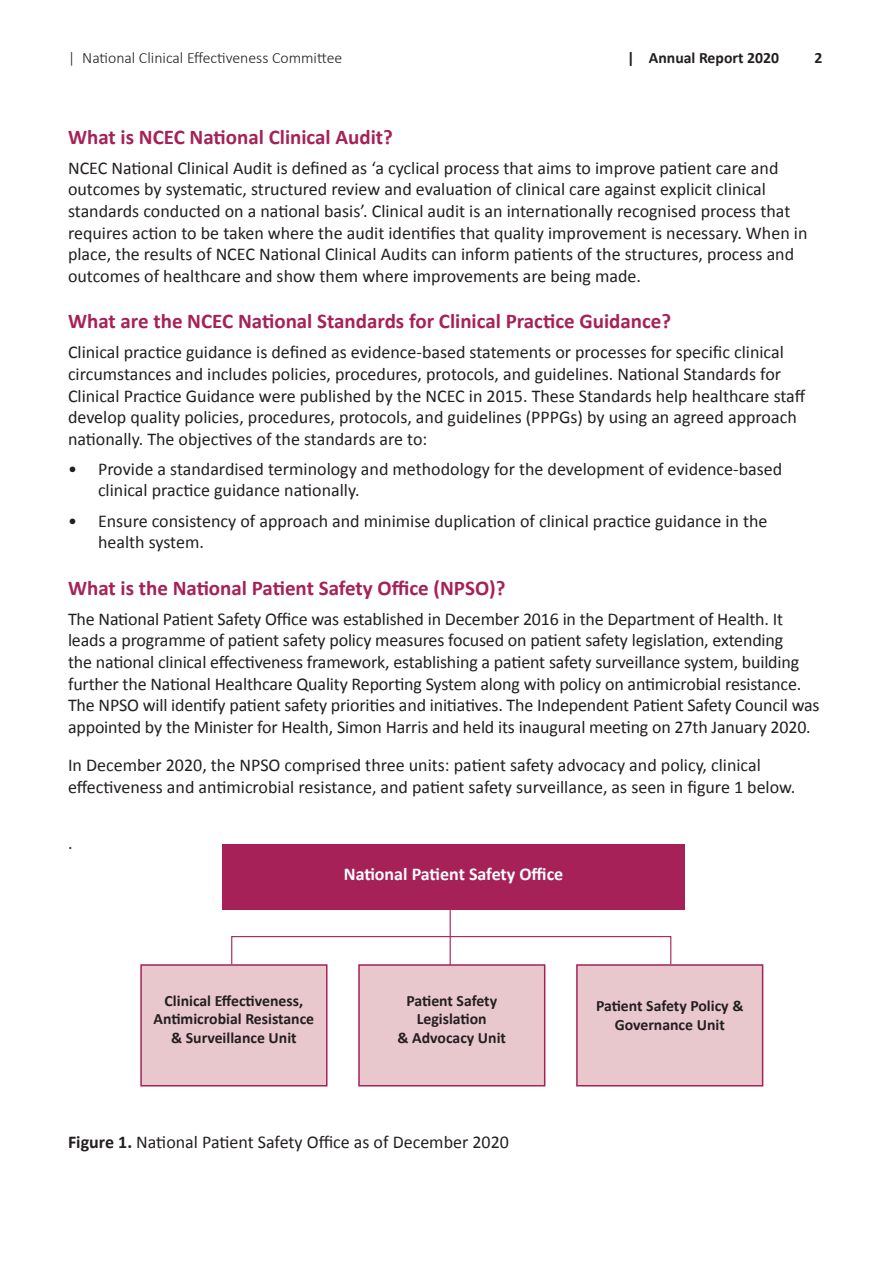
<style>
.page{position:relative;width:893px;height:1263px;background:#fff}
.page>*{position:absolute;margin:0;border:0;box-sizing:border-box;transform-origin:0 0}
.t1{font:700 21px "Calibri";color:#a62158}
.t2{font:18px/21.6px "Calibri";color:#231f20}
.t3{font:700 18px "Calibri";color:#fff}
.t4{font:700 15.75px/18.9px "Calibri";color:#231f20;text-align:center}
.t5{font:300 15.75px "Calibri";color:#231f20}
.s1{font-weight:700}
</style>
<div class="page">
<div style="left:223px;top:844px;width:462px;height:66px;background:#a62158"></div>
<div style="left:358px;top:964px;width:187px;height:122px;background:#e9c8cd;border:2px solid #a62158"></div>
<div style="left:576px;top:964px;width:187px;height:122px;background:#e9c8cd;border:2px solid #a62158"></div>
<div style="left:140px;top:964px;width:187px;height:122px;background:#e9c8cd;border:2px solid #a62158"></div>
<hr style="left:450px;top:910px;width:1px;height:55px;background:#a62158">
<div style="left:231px;top:936px;width:440px;height:29px;border:1px solid #a62158"></div>
<p class="t5" style="left:68px;top:48px;width:276px">| National Clinical Effectiveness Committee</p>
<p class="t4" style="left:627px;top:48px;width:153px">| Annual Report 2020</p>
<p class="t4" style="left:815px;top:48px;width:9px">2</p>
<p class="t1" style="left:68px;top:122px;width:326px">What is NCEC National Clinical Audit?</p>
<p class="t2" style="left:68px;top:156px;width:741px">NCEC National Clinical Audit is defined as ‘a cyclical process that aims to improve patient care and outcomes by systematic, structured review and evaluation of clinical care against explicit clinical standards conducted on a national basis’. Clinical audit is an internationally recognised process that requires action to be taken where the audit identifies that quality improvement is necessary. When in place, the results of NCEC National Clinical Audits can inform patients of the structures, process and outcomes of healthcare and show them where improvements are being made.</p>
<p class="t1" style="left:68px;top:306px;width:605px">What are the NCEC National Standards for Clinical Practice Guidance?</p>
<p class="t2" style="left:68px;top:341px;width:739px">Clinical practice guidance is defined as evidence-based statements or processes for specific clinical circumstances and includes policies, procedures, protocols, and guidelines. National Standards for Clinical Practice Guidance were published by the NCEC in 2015. These Standards help healthcare staff develop quality policies, procedures, protocols, and guidelines (PPPGs) by using an agreed approach nationally. The objectives of the standards are to:</p>
<p class="t2" style="left:98px;top:457px;width:686px;text-indent:-30px">• Provide a standardised terminology and methodology for the development of evidence-based clinical practice guidance nationally.</p>
<p class="t2" style="left:98px;top:509px;width:671px;text-indent:-30px">• Ensure consistency of approach and minimise duplication of clinical practice guidance in the health system.</p>
<p class="t1" style="left:68px;top:573px;width:439px">What is the National Patient Safety Office (NPSO)?</p>
<p class="t2" style="left:68px;top:607px;width:753px">The National Patient Safety Office was established in December 2016 in the Department of Health. It leads a programme of patient safety policy measures focused on patient safety legislation, extending<br>the national clinical effectiveness framework, establishing a patient safety surveillance system, building further the National Healthcare Quality Reporting System along with policy on antimicrobial resistance.<br>The NPSO will identify patient safety priorities and initiatives. The Independent Patient Safety Council was appointed by the Minister for Health, Simon Harris and held its inaugural meeting on 27th January 2020.</p>
<p class="t2" style="left:68px;top:754px;width:729px">In December 2020, the NPSO comprised three units: patient safety advocacy and policy, clinical effectiveness and antimicrobial resistance, and patient safety surveillance, as seen in figure 1 below.</p>
<p class="t2" style="left:68px;top:831px;width:6px">.</p>
<p class="t3" style="left:344px;top:861px;width:221px">National Patient Safety Office</p>
<p class="t4" style="left:154px;top:990px;width:162px">Clinical Effectiveness,<br>Antimicrobial Resistance &amp; Surveillance Unit</p>
<p class="t4" style="left:596px;top:996px;width:149px">Patient Safety Policy &amp;<br>Governance Unit</p>
<p class="t4" style="left:398px;top:990px;width:110px">Patient Safety<br>Legislation<br>&amp; Advocacy Unit</p>
<p class="t2" style="left:68px;top:1131px;width:442px"><span class="s1">Figure 1.</span> National Patient Safety Office as of December 2020</p>
</div>
